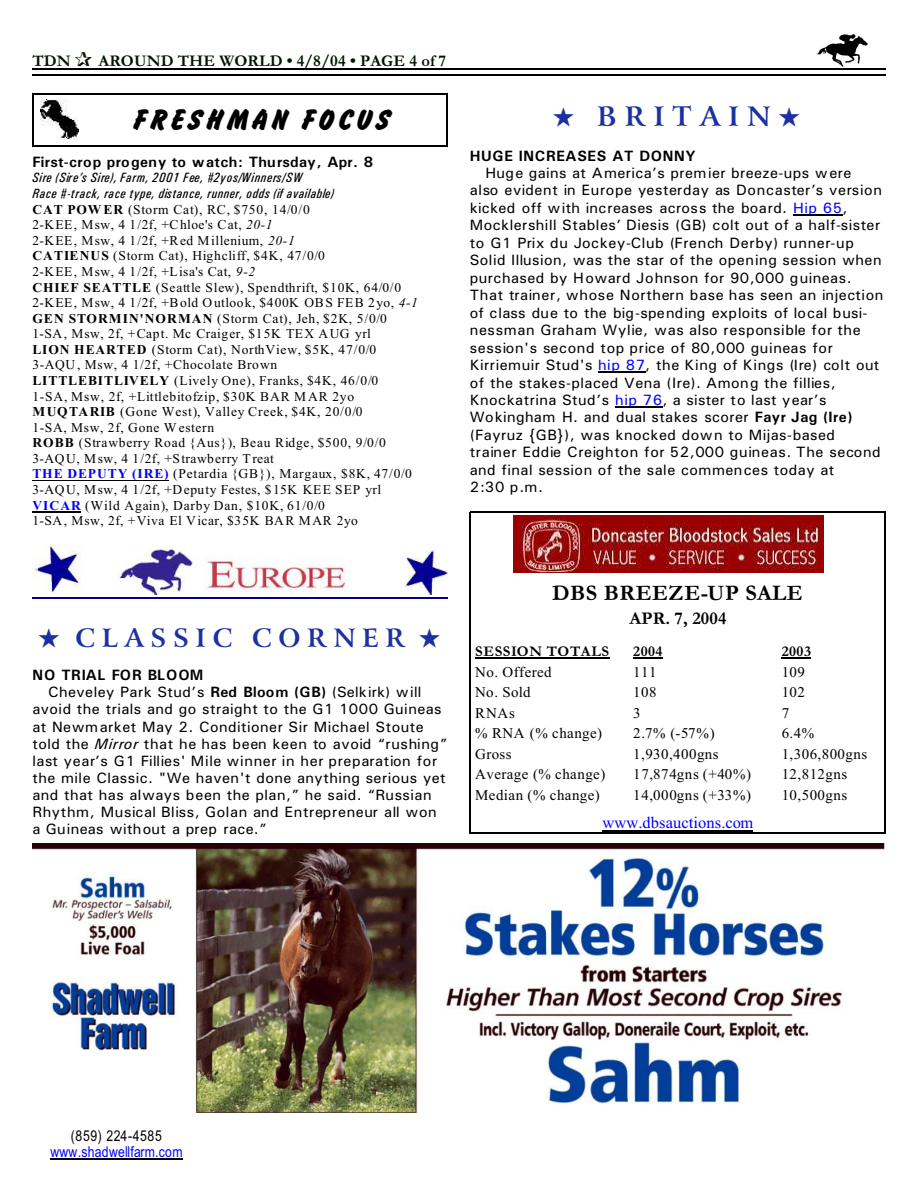
<style>
.page{position:relative;width:918px;height:1188px;background:#fff}
.page>*{position:absolute;margin:0;border:0;box-sizing:border-box;transform-origin:0 0}
.t1{font:31.35px "Brush Hand";letter-spacing:.09em;color:#000}
.t2{font:700 27px "Arrus BT";letter-spacing:.295em;color:#1c30a1}
.t3{font:700 25.5px "Arrus BT";letter-spacing:.255em;color:#1c30a1}
.t4{font:700 22.35px "Garamond";letter-spacing:.03em;color:#000}
.t5{font:700 18px "Garamond";letter-spacing:.005em;color:#000}
.t6{font:700 16.5px "Garamond";letter-spacing:.005em;color:#001400}
.t7{font:16.5px "Times New Roman";letter-spacing:.005em;color:#00f}
.t8{font:15px/17.4px "Univers";letter-spacing:.03em;color:#000}
.t9{font:15px "Times New Roman";letter-spacing:.03em;color:#000}
.t10{font:700 15px "Univers";letter-spacing:.03em;color:#000}
.t11{font:15px "Times New Roman";letter-spacing:.05em;color:#000}
.t12{font:700 15px "Garamond";letter-spacing:.04em;color:#000}
.t13{font:15px "Arial Narrow";letter-spacing:.02em;color:#00f}
.t14{font:700 15px "Univers";letter-spacing:.06em;color:#000}
.t15{font:15px "Arial Narrow";letter-spacing:.04em;color:#000}
.t16{font:13.5px/15.6px "Times New Roman";letter-spacing:.06em;color:#000}
.t17{font:italic 13.5px/15.6px "Univers Condensed";letter-spacing:.04em;color:#000}
.s1{font-weight:700}
.s2{font-style:italic}
.s3{font-weight:700;color:#00f}
.s4{color:#00f}
</style>
<div class="page">
<img style="left:817px;top:35px;width:51px;height:31px">
<hr style="left:32px;top:68px;width:853px;height:1px;background:#000">
<hr style="left:32px;top:75px;width:853px;height:1px;background:#000">
<img style="left:32px;top:844px;width:852px;height:268px">
<hr style="left:50px;top:1158px;width:133px;height:2px;background:#000">
<img style="left:41px;top:99px;width:37px;height:41px">
<hr style="left:32px;top:93px;width:2px;height:54px;background:#000">
<hr style="left:447px;top:93px;width:1px;height:54px;background:#000">
<hr style="left:32px;top:93px;width:416px;height:1px;background:#000">
<hr style="left:32px;top:145px;width:416px;height:2px;background:#000">
<img style="left:32px;top:545px;width:416px;height:49px">
<hr style="left:32px;top:597px;width:416px;height:1px;background:#000080">
<hr style="left:32px;top:480px;width:137px;height:1px;background:#000">
<hr style="left:32px;top:511px;width:49px;height:1px;background:#000">
<hr style="left:793px;top:215px;width:50px;height:1px;background:#000">
<hr style="left:598px;top:372px;width:47px;height:1px;background:#000">
<hr style="left:615px;top:407px;width:47px;height:1px;background:#000">
<img style="left:513px;top:515px;width:311px;height:57px">
<hr style="left:475px;top:658px;width:135px;height:1px;background:#000">
<hr style="left:633px;top:658px;width:30px;height:1px;background:#000">
<svg style="left:782px;top:658px;width:29px;height:1px"></svg>
<hr style="left:602px;top:830px;width:151px;height:1px;background:#000">
<hr style="left:470px;top:512px;width:1px;height:321px;background:#000">
<hr style="left:884px;top:512px;width:1px;height:321px;background:#000">
<hr style="left:470px;top:512px;width:415px;height:1px;background:#000">
<hr style="left:470px;top:832px;width:415px;height:2px;background:#000">
<p class="t6" style="left:32px;top:55px;width:40px">TDN</p>
<p class="t6" style="left:98px;top:55px;width:349px">AROUND THE WORLD • 4/8/04 • PAGE 4 of 7</p>
<h1 class="t1" style="left:132px;top:104px;width:260px">FRESHMAN FOCUS</h1>
<p class="t10" style="left:32px;top:156px;width:342px">First-crop progeny to watch: Thursday, Apr. 8</p>
<p class="t17" style="left:32px;top:171px;width:303px">Sire (Sire’s Sire), Farm, 2001 Fee, #2yos/Winners/SW<br>Race #-track, race type, distance, runner, odds (if available)</p>
<p class="t16" style="left:32px;top:203px;width:387px"><span class="s1">CAT POWER</span> (Storm Cat), RC, $750, 14/0/0<br>2-KEE, Msw, 4 1/2f, +Chloe's Cat, <span class="s2">20-1<br></span>2-KEE, Msw, 4 1/2f, +Red Millenium, <span class="s2">20-1<br></span><span class="s1">CATIENUS</span> (Storm Cat), Highcliff, $4K, 47/0/0<br>2-KEE, Msw, 4 1/2f, +Lisa's Cat, <span class="s2">9-2<br></span><span class="s1">CHIEF SEATTLE</span> (Seattle Slew), Spendthrift, $10K, 64/0/0<br>2-KEE, Msw, 4 1/2f, +Bold Outlook, $400K OBS FEB 2yo, <span class="s2">4-1<br></span><span class="s1">GEN STORMIN'NORMAN</span> (Storm Cat), Jeh, $2K, 5/0/0<br>1-SA, Msw, 2f, +Capt. Mc Craiger, $15K TEX AUG yrl<br><span class="s1">LION HEARTED</span> (Storm Cat), NorthView, $5K, 47/0/0<br>3-AQU, Msw, 4 1/2f, +Chocolate Brown<br><span class="s1">LITTLEBITLIVELY</span> (Lively One), Franks, $4K, 46/0/0<br>1-SA, Msw, 2f, +Littlebitofzip, $30K BAR MAR 2yo <span class="s1">MUQTARIB</span> (Gone West), Valley Creek, $4K, 20/0/0<br>1-SA, Msw, 2f, Gone Western<br><span class="s1">ROBB</span> (Strawberry Road {Aus}), Beau Ridge, $500, 9/0/0<br>3-AQU, Msw, 4 1/2f, +Strawberry Treat<br><span class="s3">THE DEPUTY (IRE)</span> (Petardia {GB}), Margaux, $8K, 47/0/0<br>3-AQU, Msw, 4 1/2f, +Deputy Festes, $15K KEE SEP yrl <span class="s3">VICAR</span> (Wild Again), Darby Dan, $10K, 61/0/0<br>1-SA, Msw, 2f, +Viva El Vicar, $35K BAR MAR 2yo</p>
<h3 class="t3" style="left:38px;top:628px;width:404px">★ CLASSIC CORNER ★</h3>
<p class="t14" style="left:32px;top:670px;width:173px">NO TRIAL FOR BLOOM</p>
<p class="t8" style="left:48px;top:685px;width:375px">Cheveley Park Stud’s <span class="s1">Red Bloom (GB)</span> (Selkirk) will</p>
<p class="t8" style="left:32px;top:702px;width:411px">avoid the trials and go straight to the G1 1000 Guineas</p>
<p class="t8" style="left:32px;top:719px;width:393px">at Newmarket May 2. Conditioner Sir Michael Stoute</p>
<p class="t8" style="left:32px;top:736px;width:416px">told the <span class="s2">Mirror</span> that he has been keen to avoid “rushing”</p>
<p class="t8" style="left:32px;top:753px;width:406px">last year’s G1 Fillies' Mile winner in her preparation for</p>
<p class="t8" style="left:32px;top:770px;width:415px">the mile Classic. "We haven't done anything serious yet</p>
<p class="t8" style="left:32px;top:787px;width:401px">and that has always been the plan,” he said. “Russian</p>
<p class="t8" style="left:32px;top:804px;width:406px">Rhythm, Musical Bliss, Golan and Entrepreneur all won</p>
<p class="t8" style="left:32px;top:822px;width:236px">a Guineas without a prep race.”</p>
<h2 class="t2" style="left:553px;top:106px;width:249px">★ BRITAIN★</h2>
<p class="t10" style="left:470px;top:150px;width:228px">HUGE INCREASES AT DONNY</p>
<p class="t8" style="left:470px;top:165px;width:415px;text-indent:16px">Huge gains at America’s premier breeze-ups were also evident in Europe yesterday as Doncaster’s version kicked off with increases across the board. <span class="s4">Hip 65</span>, Mocklershill Stables’ Diesis (GB) colt out of a half-sister to G1 Prix du Jockey-Club (French Derby) runner-up Solid Illusion, was the star of the opening session when purchased by Howard Johnson for 90,000 guineas.<br>That trainer, whose Northern base has seen an injection of class due to the big-spending exploits of local busi&shy;nessman Graham Wylie, was also responsible for the session's second top price of 80,000 guineas for Kirriemuir Stud's <span class="s4">hip 87</span>, the King of Kings (Ire) colt out of the stakes-placed Vena (Ire). Among the fillies, Knockatrina Stud’s <span class="s4">hip 76</span>, a sister to last year’s Wokingham H. and dual stakes scorer <span class="s1">Fayr Jag (Ire) </span>(Fayruz {GB}), was knocked down to Mijas-based trainer Eddie Creighton for 52,000 guineas. The second and final session of the sale commences today at<br>2:30 p.m.</p>
<h3 class="t4" style="left:552px;top:585px;width:252px">DBS BREEZE-UP SALE</h3>
<p class="t5" style="left:630px;top:612px;width:98px">APR. 7, 2004</p>
<p class="t12" style="left:475px;top:646px;width:135px">SESSION TOTALS</p>
<p class="t12" style="left:633px;top:646px;width:31px">2004</p>
<p class="t12" style="left:782px;top:646px;width:31px">2003</p>
<p class="t9" style="left:475px;top:666px;width:78px">No. Offered</p>
<p class="t9" style="left:633px;top:666px;width:25px">111</p>
<p class="t9" style="left:782px;top:666px;width:25px">109</p>
<p class="t9" style="left:475px;top:687px;width:57px">No. Sold</p>
<p class="t9" style="left:633px;top:687px;width:25px">108</p>
<p class="t9" style="left:782px;top:687px;width:25px">102</p>
<p class="t9" style="left:475px;top:707px;width:41px">RNAs</p>
<p class="t9" style="left:633px;top:707px;width:9px">3</p>
<p class="t9" style="left:782px;top:707px;width:9px">7</p>
<p class="t9" style="left:475px;top:728px;width:129px">% RNA (% change)</p>
<p class="t9" style="left:633px;top:728px;width:83px">2.7% (-57%)</p>
<p class="t9" style="left:782px;top:728px;width:34px">6.4%</p>
<p class="t9" style="left:475px;top:748px;width:38px">Gross</p>
<p class="t9" style="left:633px;top:748px;width:87px">1,930,400gns</p>
<p class="t9" style="left:782px;top:748px;width:87px">1,306,800gns</p>
<p class="t9" style="left:475px;top:769px;width:132px">Average (% change)</p>
<p class="t11" style="left:633px;top:769px;width:119px">17,874gns (+40%)</p>
<p class="t9" style="left:782px;top:769px;width:67px">12,812gns</p>
<p class="t9" style="left:475px;top:790px;width:126px">Median (% change)</p>
<p class="t11" style="left:633px;top:790px;width:119px">14,000gns (+33%)</p>
<p class="t9" style="left:782px;top:790px;width:67px">10,500gns</p>
<p class="t7" style="left:602px;top:817px;width:152px">www.dbsauctions.com</p>
<p class="t15" style="left:71px;top:1130px;width:92px">(859) 224-4585</p>
<p class="t13" style="left:50px;top:1146px;width:134px">www.shadwellfarm.com</p>
</div>
